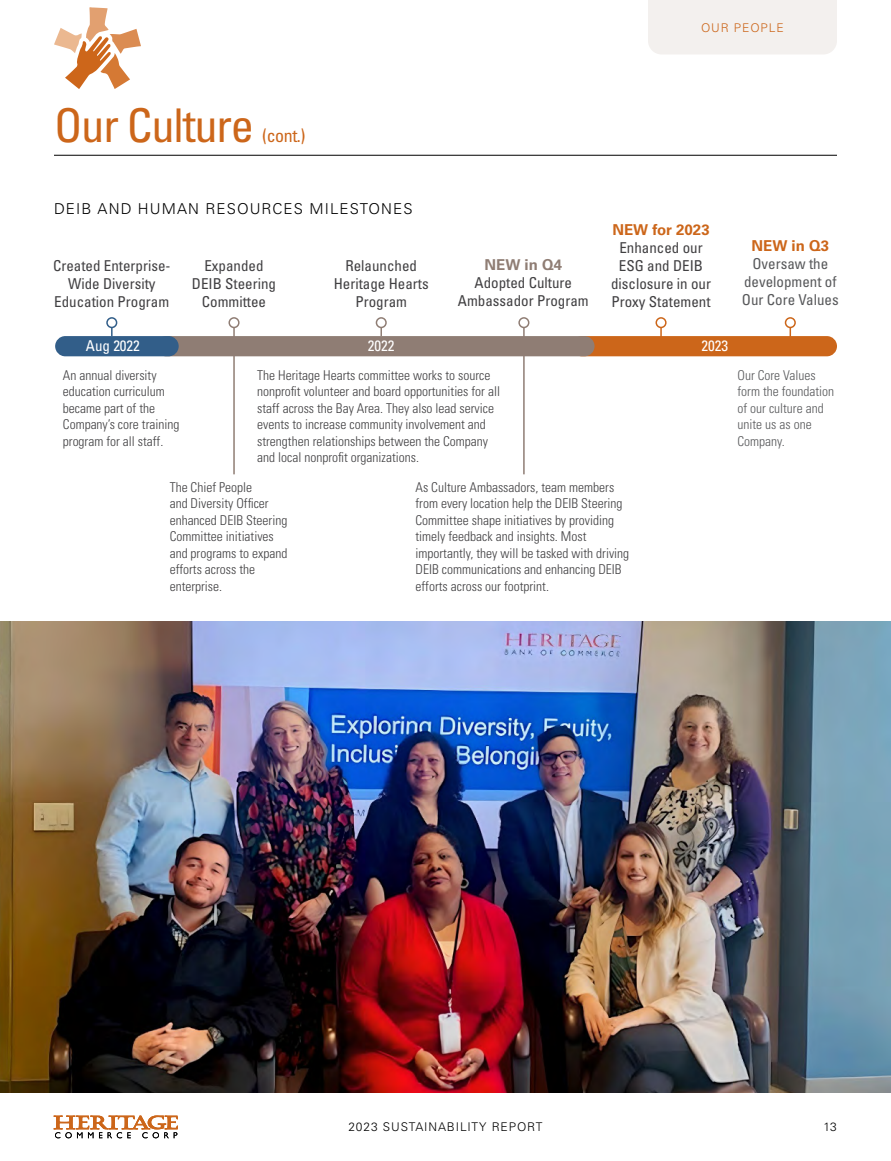
<style>
.page{position:relative;width:891px;height:1161px;background:#fff}
.page>*{position:absolute;margin:0;border:0;box-sizing:border-box;transform-origin:0 0}
.t1{font:condensed 46.5px "Univers LT Std";letter-spacing:-.025em;color:#cc661a}
.t2{font:condensed 18px "Univers LT Std";color:#cc661a}
.t3{font:condensed 15px/18px "Univers LT Std";color:#414042;text-align:center}
.t4{font:condensed 15px/18px "Univers LT Std";color:#58595b;text-align:center}
.t5{font:300 15px "Univers LT Std";letter-spacing:.075em;color:#000}
.t6{font:700 15px "Univers LT Std";color:#cc661a}
.t7{font:condensed 15px "Univers LT Std";color:#fff}
.t8{font:700 15px "Univers LT Std";color:#8f7d74}
.t9{font:300 condensed 13.5px/16.5px "Univers LT Std";color:#414042}
.t10{font:300 condensed 13.5px/16.5px "Univers LT Std";color:#58595b}
.t11{font:300 12px "Univers LT Std";letter-spacing:.075em;color:#000}
.t12{font:300 12px "Univers LT Std";letter-spacing:.075em;color:#cc661a}
</style>
<div class="page">
<div style="left:572px;top:336px;width:265px;height:20px;background:#cc661a;border-radius:10px"></div>
<div style="left:648px;top:0;width:189px;height:54px;background:#f3f0ee"></div>
<hr style="left:54px;top:155px;width:783px;height:1px;background:#000">
<svg style="left:54px;top:1116px;width:124px;height:22px"></svg>
<svg style="left:54px;top:7px;width:87px;height:82px"></svg>
<div style="left:156px;top:336px;width:439px;height:20px;background:#8f7d74;border-radius:10px"></div>
<hr style="left:233px;top:323px;width:2px;height:151px;background:#8f7d74">
<div style="left:229px;top:318px;width:10px;height:9px;background:#fff;border-radius:50%"></div>
<div style="left:229px;top:317px;width:11px;height:11px;border:2px solid #8f7d74;border-radius:50%"></div>
<hr style="left:523px;top:323px;width:2px;height:151px;background:#8f7d74">
<div style="left:519px;top:318px;width:10px;height:9px;background:#fff;border-radius:50%"></div>
<div style="left:518px;top:317px;width:11px;height:11px;border:2px solid #8f7d74;border-radius:50%"></div>
<div style="left:55px;top:336px;width:124px;height:20px;background:#325e89;border-radius:10px"></div>
<svg style="left:111px;top:328px;width:2px;height:8px"></svg>
<div style="left:106px;top:317px;width:11px;height:11px;border:2px solid #325e89;border-radius:50%"></div>
<svg style="left:660px;top:328px;width:2px;height:8px"></svg>
<div style="left:656px;top:317px;width:11px;height:11px;border:2px solid #cc661a;border-radius:50%"></div>
<div style="left:785px;top:317px;width:11px;height:11px;border:2px solid #cc661a;border-radius:50%"></div>
<svg style="left:380px;top:328px;width:2px;height:8px"></svg>
<div style="left:376px;top:317px;width:11px;height:11px;border:2px solid #8f7d74;border-radius:50%"></div>
<img style="left:0;top:621px;width:891px;height:471px">
<p class="t12" style="left:701px;top:21px;width:84px">OUR PEOPLE</p>
<h1 class="t1" style="left:54px;top:96px;width:202px">Our Culture</h1>
<h2 class="t2" style="left:262px;top:124px;width:45px">(cont.)</h2>
<p class="t5" style="left:54px;top:200px;width:360px">DEIB AND HUMAN RESOURCES MILESTONES</p>
<p class="t3" style="left:53px;top:256px;width:119px">Created Enterprise-<br>Wide Diversity<br>Education Program</p>
<p class="t7" style="left:86px;top:336px;width:56px">Aug 2022</p>
<p class="t3" style="left:192px;top:256px;width:86px">Expanded<br>DEIB Steering<br>Committee</p>
<p class="t3" style="left:334px;top:256px;width:96px">Relaunched<br>Heritage Hearts<br>Program</p>
<p class="t7" style="left:368px;top:336px;width:28px">2022</p>
<p class="t8" style="left:485px;top:256px;width:79px">NEW in Q4</p>
<p class="t3" style="left:458px;top:273px;width:132px">Adopted Culture<br>Ambassador Program</p>
<p class="t9" style="left:63px;top:367px;width:118px">An annual diversity education curriculum became part of the<br>Company’s core training program for all staff.</p>
<p class="t9" style="left:257px;top:367px;width:244px">The Heritage Hearts committee works to source nonprofit volunteer and board opportunities for all staff across the Bay Area. They also lead service events to increase community involvement and strengthen relationships between the Company and local nonprofit organizations.</p>
<p class="t6" style="left:612px;top:221px;width:99px">NEW for 2023</p>
<p class="t3" style="left:611px;top:238px;width:101px">Enhanced our<br>ESG and DEIB disclosure in our<br>Proxy Statement</p>
<p class="t7" style="left:702px;top:336px;width:28px">2023</p>
<p class="t6" style="left:752px;top:237px;width:79px">NEW in Q3</p>
<p class="t4" style="left:742px;top:255px;width:98px">Oversaw the development of<br>Our Core Values</p>
<p class="t10" style="left:738px;top:367px;width:98px">Our Core Values form the foundation of our culture and unite us as one<br>Company.</p>
<p class="t9" style="left:170px;top:479px;width:119px">The Chief People<br>and Diversity Officer enhanced DEIB Steering<br>Committee initiatives and programs to expand efforts across the enterprise.</p>
<p class="t9" style="left:416px;top:479px;width:215px">As Culture Ambassadors, team members from every location help the DEIB Steering Committee shape initiatives by providing timely feedback and insights. Most importantly, they will be tasked with driving DEIB communications and enhancing DEIB efforts across our footprint.</p>
<p class="t11" style="left:348px;top:1119px;width:196px">2023 SUSTAINABILITY REPORT</p>
<p class="t11" style="left:823px;top:1119px;width:15px">13</p>
</div>
